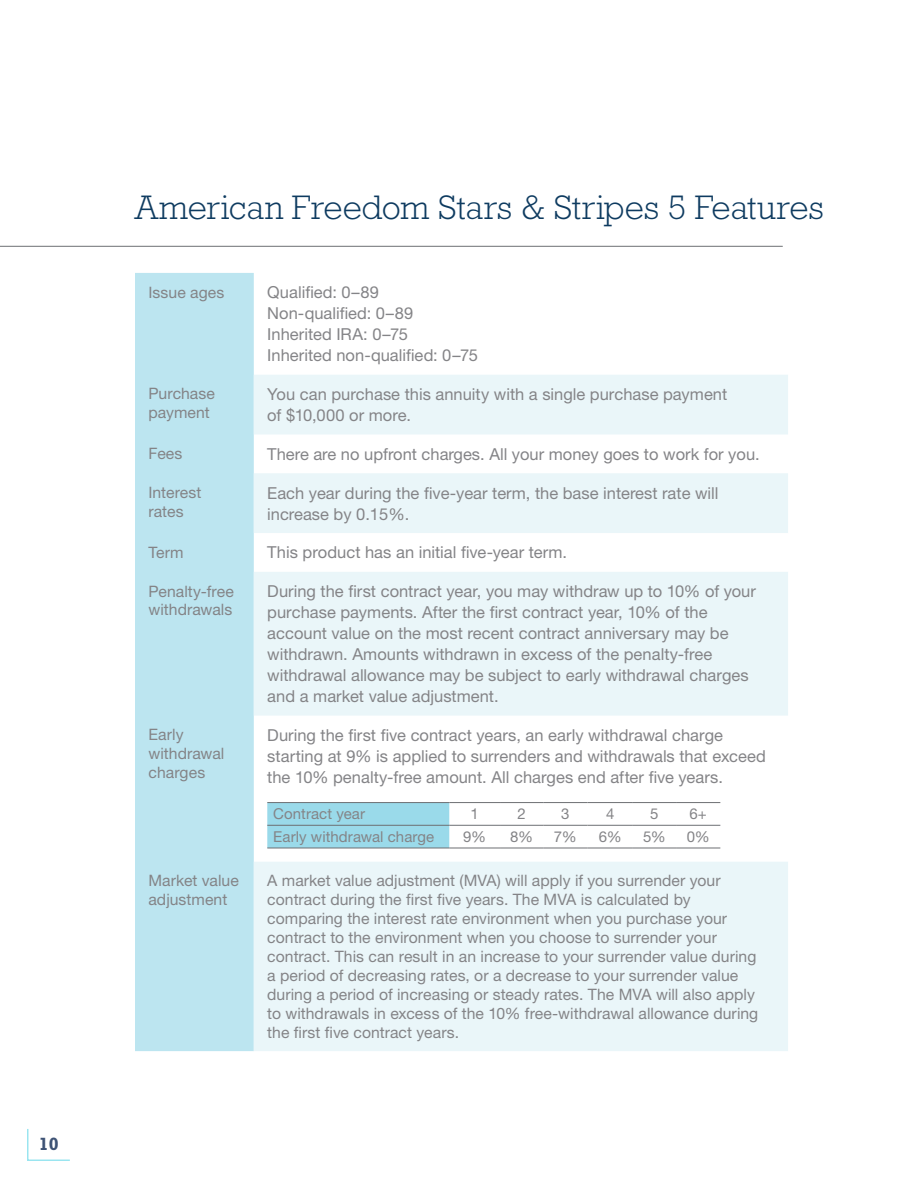
<style>
.page{position:relative;width:918px;height:1188px;background:#fff}
.page>*{position:absolute;margin:0;border:0;box-sizing:border-box;transform-origin:0 0}
.t1{font:300 34.5px "Rockwell Std";letter-spacing:-.005em;color:#0e3b60}
.t2{font:700 18px "Rockwell Std";color:#3e5375}
.t3{font:16.5px/21px "Helvetica Neue LT Std";color:#848487}
.t4{font:15.75px/18.9px "Helvetica Neue LT Std";letter-spacing:.005em;color:#848487}
.t5{font:15px "Helvetica Neue LT Std";letter-spacing:.005em;color:#848487}
</style>
<div class="page">
<svg style="left:27px;top:1129px;width:43px;height:32px"></svg>
<div style="left:135px;top:273px;width:119px;height:778px;background:#bce5f0"></div>
<svg style="left:254px;top:375px;width:534px;height:676px;fill:#eaf6f9"></svg>
<svg style="left:267px;top:803px;width:182px;height:45px"></svg>
<hr style="left:267px;top:802px;width:182px;height:1px;background:#6d6f73">
<hr style="left:449px;top:802px;width:51px;height:1px;background:#6d6f73">
<hr style="left:500px;top:802px;width:43px;height:1px;background:#6d6f73">
<hr style="left:543px;top:802px;width:45px;height:1px;background:#6d6f73">
<hr style="left:588px;top:802px;width:45px;height:1px;background:#6d6f73">
<hr style="left:633px;top:802px;width:43px;height:1px;background:#6d6f73">
<hr style="left:676px;top:802px;width:44px;height:1px;background:#6d6f73">
<hr style="left:267px;top:825px;width:182px;height:1px;background:#6d6f73">
<hr style="left:267px;top:848px;width:182px;height:1px;background:#6d6f73">
<hr style="left:449px;top:825px;width:51px;height:1px;background:#6d6f73">
<hr style="left:500px;top:825px;width:43px;height:1px;background:#6d6f73">
<hr style="left:543px;top:825px;width:45px;height:1px;background:#6d6f73">
<hr style="left:588px;top:825px;width:45px;height:1px;background:#6d6f73">
<hr style="left:633px;top:825px;width:43px;height:1px;background:#6d6f73">
<hr style="left:676px;top:825px;width:44px;height:1px;background:#6d6f73">
<hr style="left:449px;top:848px;width:51px;height:1px;background:#6d6f73">
<hr style="left:500px;top:848px;width:43px;height:1px;background:#6d6f73">
<hr style="left:543px;top:848px;width:45px;height:1px;background:#6d6f73">
<hr style="left:588px;top:848px;width:45px;height:1px;background:#6d6f73">
<hr style="left:633px;top:848px;width:43px;height:1px;background:#6d6f73">
<hr style="left:676px;top:848px;width:44px;height:1px;background:#6d6f73">
<hr style="left:0;top:246px;width:782px;height:1px;background:#6d6f73">
<p class="t2" style="left:39px;top:1133px;width:21px">10</p>
<h1 class="t1" style="left:135px;top:188px;width:690px">American Freedom Stars &amp; Stripes 5 Features</h1>
<p class="t4" style="left:148px;top:282px;width:77px">Issue ages</p>
<p class="t3" style="left:267px;top:282px;width:212px">Qualified: 0–89<br>Non-qualified: 0–89<br>Inherited IRA: 0–75<br>Inherited non-qualified: 0–75</p>
<p class="t4" style="left:148px;top:384px;width:68px">Purchase payment</p>
<p class="t3" style="left:267px;top:383px;width:462px">You can purchase this annuity with a single purchase payment of $10,000 or more.</p>
<p class="t4" style="left:148px;top:444px;width:35px">Fees</p>
<p class="t3" style="left:267px;top:443px;width:494px">There are no upfront charges. All your money goes to work for you.</p>
<p class="t4" style="left:148px;top:483px;width:54px">Interest rates</p>
<p class="t3" style="left:267px;top:482px;width:453px">Each year during the five-year term, the base interest rate will increase by 0.15%.</p>
<p class="t4" style="left:148px;top:543px;width:37px">Term</p>
<p class="t3" style="left:267px;top:542px;width:301px">This product has an initial five-year term.</p>
<p class="t4" style="left:148px;top:581px;width:87px">Penalty-free withdrawals</p>
<p class="t3" style="left:267px;top:581px;width:490px">During the first contract year, you may withdraw up to 10% of your purchase payments. After the first contract year, 10% of the account value on the most recent contract anniversary may be withdrawn. Amounts withdrawn in excess of the penalty-free withdrawal allowance may be subject to early withdrawal charges and a market value adjustment.</p>
<p class="t4" style="left:148px;top:725px;width:77px">Early withdrawal charges</p>
<p class="t3" style="left:267px;top:724px;width:500px">During the first five contract years, an early withdrawal charge starting at 9% is applied to surrenders and withdrawals that exceed the 10% penalty-free amount. All charges end after five years.</p>
<p class="t5" style="left:273px;top:805px;width:93px">Contract year</p>
<p class="t5" style="left:470px;top:805px;width:10px">1</p>
<p class="t5" style="left:517px;top:805px;width:10px">2</p>
<p class="t5" style="left:561px;top:805px;width:10px">3</p>
<p class="t5" style="left:606px;top:805px;width:10px">4</p>
<p class="t5" style="left:650px;top:805px;width:10px">5</p>
<p class="t5" style="left:690px;top:805px;width:19px">6+</p>
<p class="t5" style="left:273px;top:828px;width:163px">Early withdrawal charge</p>
<p class="t5" style="left:463px;top:828px;width:24px">9%</p>
<p class="t5" style="left:510px;top:828px;width:24px">8%</p>
<p class="t5" style="left:554px;top:828px;width:24px">7%</p>
<p class="t5" style="left:599px;top:828px;width:24px">6%</p>
<p class="t5" style="left:643px;top:828px;width:24px">5%</p>
<p class="t5" style="left:687px;top:828px;width:24px">0%</p>
<p class="t4" style="left:148px;top:871px;width:92px">Market value adjustment</p>
<p class="t4" style="left:267px;top:871px;width:493px">A market value adjustment (MVA) will apply if you surrender your contract during the first five years. The MVA is calculated by comparing the interest rate environment when you purchase your contract to the environment when you choose to surrender your contract. This can result in an increase to your surrender value during a period of decreasing rates, or a decrease to your surrender value during a period of increasing or steady rates. The MVA will also apply to withdrawals in excess of the 10% free-withdrawal allowance during the first five contract years.</p>
</div>
